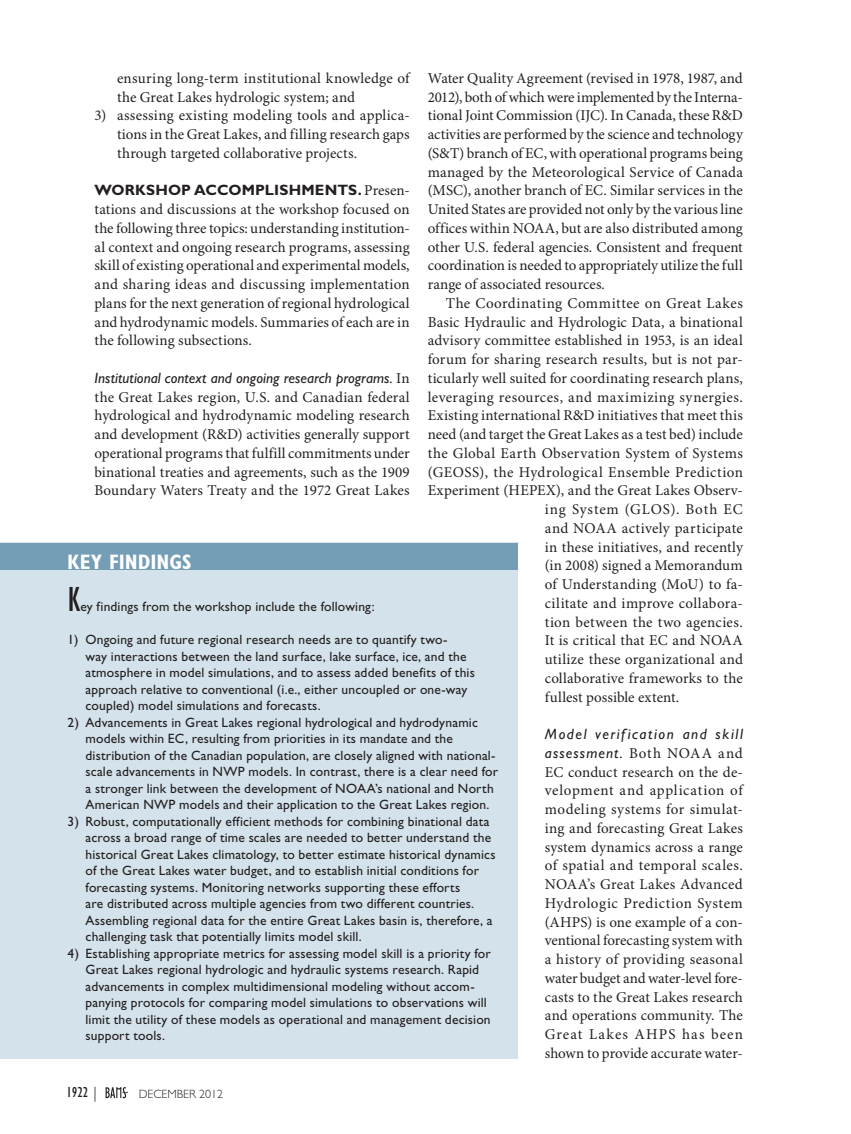
<style>
.page{position:relative;width:851px;height:1134px;background:#fff}
.page>*{position:absolute;margin:0;border:0;box-sizing:border-box;transform-origin:0 0}
.t1{font:condensed 36px "Gill Sans";color:#231f20}
.t2{font:700 condensed 21px "Gill Sans";color:#fff}
.t3{font:15px/18.8px "Minion Pro";letter-spacing:.01em;color:#231f20;text-align:justify}
.t4{font:15px "Minion Pro";letter-spacing:.035em;color:#231f20}
.t5{font:italic 15px "Gill Sans";letter-spacing:.01em;color:#231f20}
.t6{font:italic 15px/18.8px "Gill Sans";letter-spacing:.105em;color:#231f20}
.t7{font:15px "Minion Pro";letter-spacing:.03em;color:#231f20}
.t8{font:700 15px "Gill Sans";letter-spacing:.01em;color:#231f20}
.t9{font:15px "Minion Pro";letter-spacing:.055em;color:#231f20}
.t10{font:condensed 15px "Gill Sans";color:#231f20}
.t11{font:13.5px/16.5px "Gill Sans";letter-spacing:.015em;color:#231f20}
.t12{font:300 12px "Gill Sans";color:#231f20}
.s1{font-family:"Minion Pro";font-style:normal}
.s2{font-family:"Gill Sans";font-weight:700}
.s3{font-weight:300;font-stretch:normal}
</style>
<div class="page">
<div style="left:0;top:542px;width:518px;height:517px;background:#d4e2eb"></div>
<div style="left:0;top:543px;width:518px;height:27px;background:#749db6"></div>
<svg style="left:105px;top:1087px;width:24px;height:12px"></svg>
<svg style="left:106px;top:1087px;width:22px;height:11px"></svg>
<p class="t3" style="left:117px;top:69px;width:294px">ensuring long-term institutional knowledge of the Great Lakes hydrologic system; and</p>
<p class="t3" style="left:117px;top:107px;width:294px;text-indent:-22px">3) assessing existing modeling tools and applica&shy;tions in the Great Lakes, and filling research gaps through targeted collaborative projects.</p>
<p class="t8" style="left:94px;top:181px;width:242px">WORKSHOP ACCOMPLISHMENTS</p>
<p class="t3" style="left:428px;top:69px;width:317px">Water Quality Agreement (revised in 1978, 1987, and 2012), both of which were implemented by the Interna&shy;tional Joint Commission (IJC). In Canada, these R&amp;D activities are performed by the science and technology (S&amp;T) branch of EC, with operational programs being managed by the Meteorological Service of Canada (MSC), another branch of EC. Similar services in the United States are provided not only by the various line offices within NOAA, but are also distributed among other U.S. federal agencies. Consistent and frequent coordination is needed to appropriately utilize the full range of associated resources.</p>
<p class="t4" style="left:446px;top:294px;width:298px">The Coordinating Committee on Great Lakes</p>
<p class="t3" style="left:428px;top:313px;width:316px">Basic Hydraulic and Hydrologic Data, a binational</p>
<p class="t3" style="left:428px;top:332px;width:316px">advisory committee established in 1953, is an ideal</p>
<p class="t3" style="left:428px;top:351px;width:316px">forum for sharing research results, but is not par-</p>
<p class="t3" style="left:428px;top:369px;width:317px">ticularly well suited for coordinating research plans,</p>
<p class="t4" style="left:428px;top:388px;width:316px">leveraging resources, and maximizing synergies.</p>
<p class="t3" style="left:428px;top:407px;width:316px">Existing international R&amp;D initiatives that meet this</p>
<p class="t3" style="left:428px;top:426px;width:316px">need (and target the Great Lakes as a test bed) include</p>
<p class="t3" style="left:428px;top:444px;width:317px">the Global Earth Observation System of Systems</p>
<p class="t7" style="left:428px;top:463px;width:317px">(GEOSS), the Hydrological Ensemble Prediction</p>
<p class="t3" style="left:428px;top:482px;width:316px">Experiment (HEPEX), and the Great Lakes Observ-</p>
<p class="t9" style="left:545px;top:500px;width:199px">ing System (GLOS). Both EC</p>
<p class="t3" style="left:545px;top:519px;width:200px">and NOAA actively participate</p>
<p class="t3" style="left:545px;top:538px;width:199px">in these initiatives, and recently</p>
<p class="t3" style="left:545px;top:557px;width:199px">(in 2008) signed a Memorandum</p>
<p class="t3" style="left:545px;top:576px;width:199px">of Understanding (MoU) to fa-</p>
<p class="t3" style="left:545px;top:594px;width:199px">cilitate and improve collabora-</p>
<p class="t3" style="left:545px;top:613px;width:199px">tion between the two agencies.</p>
<p class="t3" style="left:545px;top:632px;width:199px">It is critical that EC and NOAA</p>
<p class="t3" style="left:545px;top:651px;width:199px">utilize these organizational and</p>
<p class="t3" style="left:545px;top:669px;width:200px">collaborative frameworks to the</p>
<p class="t3" style="left:545px;top:688px;width:136px">fullest possible extent.</p>
<p class="t6" style="left:545px;top:725px;width:199px">Model verification and skill assessment. <span class="s1">Both NOAA and</span></p>
<p class="t3" style="left:544px;top:763px;width:200px">EC conduct research on the de&shy;velopment and application of modeling systems for simulat&shy;ing and forecasting Great Lakes system dynamics across a range of spatial and temporal scales.<br>NOAA’s Great Lakes Advanced Hydrologic Prediction System (AHPS) is one example of a con&shy;ventional forecasting system with a history of providing seasonal water budget and water-level fore&shy;casts to the Great Lakes research and operations community. The Great Lakes AHPS has been shown to provide accurate water-</p>
<p class="t3" style="left:95px;top:182px;width:316px;text-indent:263px"><span class="s2">.</span> Presen&shy;tations and discussions at the workshop focused on the following three topics: understanding institution&shy;al context and ongoing research programs, assessing skill of existing operational and experimental models, and sharing ideas and discussing implementation plans for the next generation of regional hydrological and hydrodynamic models. Summaries of each are in the following subsections.</p>
<p class="t5" style="left:95px;top:369px;width:316px">Institutional context and ongoing research programs. <span class="s1">In</span></p>
<p class="t3" style="left:95px;top:388px;width:317px">the Great Lakes region, U.S. and Canadian federal hydrological and hydrodynamic modeling research and development (R&amp;D) activities generally support operational programs that fulfill commitments under binational treaties and agreements, such as the 1909<br>Boundary Waters Treaty and the 1972 Great Lakes</p>
<h2 class="t2" style="left:68px;top:549px;width:125px">KEY FINDINGS</h2>
<h1 class="t1" style="left:68px;top:580px;width:12px">K</h1>
<p class="t11" style="left:80px;top:599px;width:296px">ey findings from the workshop include the following:</p>
<p class="t11" style="left:85px;top:632px;width:391px;text-indent:-18px">1) Ongoing and future regional research needs are to quantify two-<br>way interactions between the land surface, lake surface, ice, and the atmosphere in model simulations, and to assess added benefits of this approach relative to conventional (i.e., either uncoupled or one-way coupled) model simulations and forecasts.</p>
<p class="t11" style="left:85px;top:714px;width:414px;text-indent:-18px">2) Advancements in Great Lakes regional hydrological and hydrodynamic models within EC, resulting from priorities in its mandate and the distribution of the Canadian population, are closely aligned with national&shy;scale advancements in NWP models. In contrast, there is a clear need for a stronger link between the development of NOAA’s national and North American NWP models and their application to the Great Lakes region.</p>
<p class="t11" style="left:85px;top:813px;width:411px;text-indent:-18px">3) Robust, computationally efficient methods for combining binational data across a broad range of time scales are needed to better understand the historical Great Lakes climatology, to better estimate historical dynamics of the Great Lakes water budget, and to establish initial conditions for forecasting systems. Monitoring networks supporting these efforts<br>are distributed across multiple agencies from two different countries.<br>Assembling regional data for the entire Great Lakes basin is, therefore, a challenging task that potentially limits model skill.</p>
<p class="t11" style="left:85px;top:945px;width:407px;text-indent:-18px">4) Establishing appropriate metrics for assessing model skill is a priority for Great Lakes regional hydrologic and hydraulic systems research. Rapid advancements in complex multidimensional modeling without accom&shy;panying protocols for comparing model simulations to observations will limit the utility of these models as operational and management decision support tools.</p>
<p class="t10" style="left:66px;top:1084px;width:32px">1922 <span class="s3">|</span></p>
<p class="t12" style="left:139px;top:1087px;width:86px">DECEMBER 2012</p>
</div>
